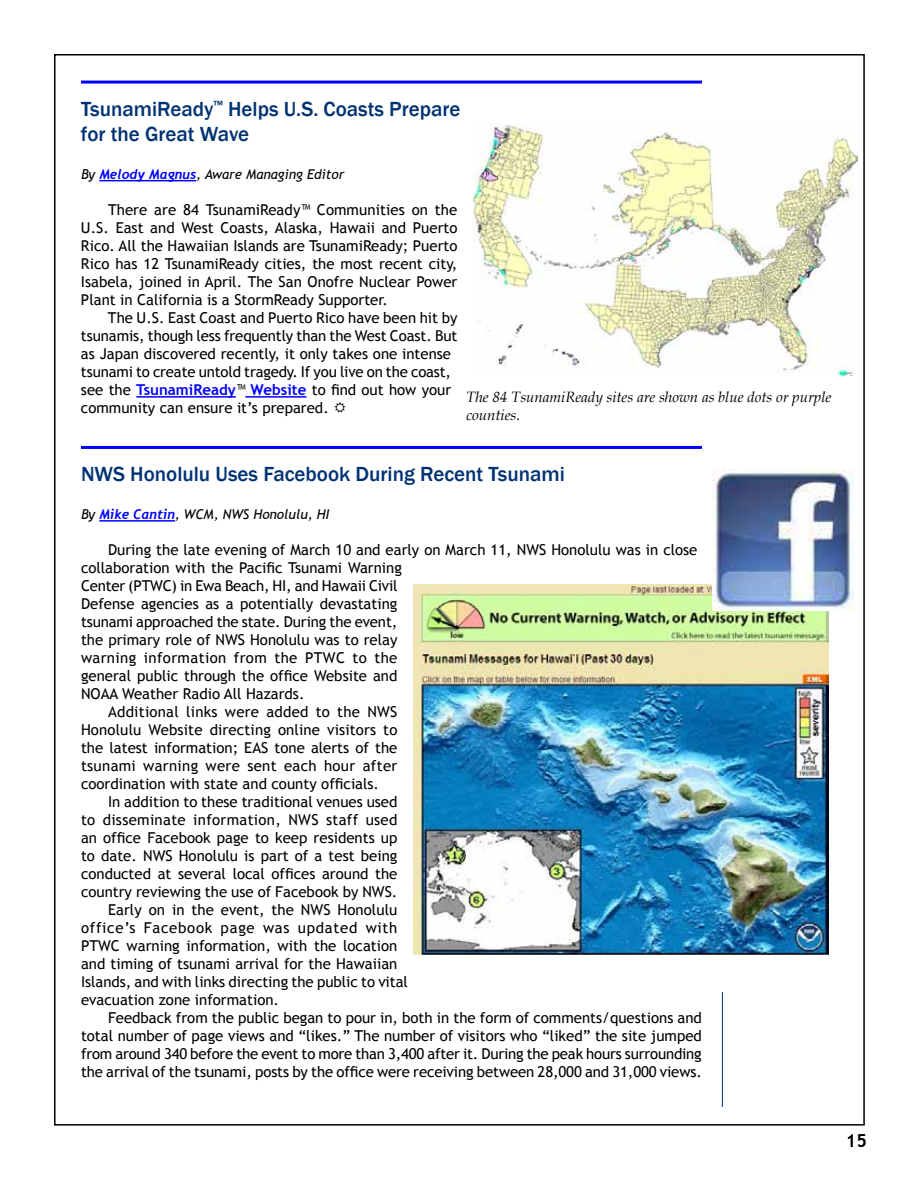
<style>
.page{position:relative;width:918px;height:1188px;background:#fff}
.page>*{position:absolute;margin:0;border:0;box-sizing:border-box;transform-origin:0 0}
.t1{font:500 21px/25.2px "Franklin Gothic";color:#003273}
.t2{font:700 18px "Trebuchet MS";color:#000}
.t3{font:15px/18px "Trebuchet MS";color:#000;text-align:justify}
.t4{font:15px "Trebuchet MS";letter-spacing:.02em;color:#000}
.t5{font:italic 15px/18px "Book Antiqua";color:#000}
.t6{font:15px "Trebuchet MS";letter-spacing:.025em;color:#000}
.t7{font:15px "Trebuchet MS";letter-spacing:.05em;color:#000}
.t8{font:italic 13.5px "Trebuchet MS";color:#000}
.s1{font-family:"Trebuchet";font-weight:700;color:#00f}
.s2{font-weight:700;color:#00f}
</style>
<div class="page">
<hr style="left:722px;top:81px;width:1px;height:1026px;background:#003273">
<div style="left:705px;top:81px;width:37px;height:365px;background:#fff"></div>
<div style="left:710px;top:446px;width:38px;height:546px;background:#fff"></div>
<hr style="left:81px;top:81px;width:621px;height:3px;background:#00f">
<hr style="left:99px;top:180px;width:97px;height:1px;background:#00f">
<hr style="left:136px;top:396px;width:100px;height:2px;background:#00f">
<hr style="left:245px;top:396px;width:61px;height:2px;background:#00f">
<hr style="left:81px;top:446px;width:621px;height:3px;background:#00f">
<hr style="left:99px;top:520px;width:76px;height:2px;background:#00f">
<img style="left:413px;top:584px;width:416px;height:371px">
<img style="left:712px;top:470px;width:142px;height:140px">
<img style="left:473px;top:124px;width:384px;height:251px">
<h1 class="t1" style="left:81px;top:97px;width:381px">TsunamiReady<sup>™</sup> Helps U.S. Coasts Prepare for the Great Wave</h1>
<p class="t8" style="left:81px;top:166px;width:265px">By <span class="s1">Melody Magnus</span>, Aware Managing Editor</p>
<p class="t3" style="left:81px;top:201px;width:378px;text-indent:27px">There are 84 TsunamiReady™ Communities on the U.S. East and West Coasts, Alaska, Hawaii and Puerto Rico. All the Hawaiian Islands are TsunamiReady; Puerto Rico has 12 TsunamiReady cities, the most recent city, Isabela, joined in April. The San Onofre Nuclear Power Plant in California is a StormReady Supporter.</p>
<p class="t3" style="left:81px;top:309px;width:378px;text-align:left;text-indent:27px">The U.S. East Coast and Puerto Rico have been hit by tsunamis, though less frequently than the West Coast. But as Japan discovered recently, it only takes one intense tsunami to create untold tragedy. If you live on the coast, see the <span class="s2">TsunamiReady</span>™ <span class="s2">Website</span> to find out how your community can ensure it’s prepared.</p>
<p class="t5" style="left:466px;top:388px;width:367px">The 84 TsunamiReady sites are shown as blue dots or purple counties.</p>
<h1 class="t1" style="left:81px;top:462px;width:485px">NWS Honolulu Uses Facebook During Recent Tsunami</h1>
<p class="t8" style="left:81px;top:506px;width:250px">By <span class="s1">Mike Cantin</span>, WCM, NWS Honolulu, HI</p>
<p class="t3" style="left:108px;top:541px;width:591px">During the late evening of March 10 and early on March 11, NWS Honolulu was in close</p>
<p class="t3" style="left:81px;top:559px;width:322px">collaboration with the Pacific Tsunami Warning</p>
<p class="t3" style="left:81px;top:577px;width:318px">Center (PTWC) in Ewa Beach, HI, and Hawaii Civil</p>
<p class="t3" style="left:81px;top:595px;width:318px">Defense agencies as a potentially devastating</p>
<p class="t3" style="left:81px;top:613px;width:318px">tsunami approached the state. During the event,</p>
<p class="t3" style="left:81px;top:631px;width:318px">the primary role of NWS Honolulu was to relay</p>
<p class="t6" style="left:81px;top:649px;width:318px">warning information from the PTWC to the</p>
<p class="t3" style="left:81px;top:667px;width:318px">general public through the office Website and</p>
<p class="t3" style="left:81px;top:685px;width:225px">NOAA Weather Radio All Hazards.</p>
<p class="t3" style="left:108px;top:703px;width:291px">Additional links were added to the NWS</p>
<p class="t3" style="left:81px;top:721px;width:318px">Honolulu Website directing online visitors to</p>
<p class="t3" style="left:81px;top:739px;width:318px">the latest information; EAS tone alerts of the</p>
<p class="t4" style="left:81px;top:757px;width:318px">tsunami warning were sent each hour after</p>
<p class="t3" style="left:81px;top:775px;width:300px">coordination with state and county officials.</p>
<p class="t3" style="left:108px;top:793px;width:291px">In addition to these traditional venues used</p>
<p class="t4" style="left:81px;top:811px;width:318px">to disseminate information, NWS staff used</p>
<p class="t3" style="left:81px;top:829px;width:318px">an office Facebook page to keep residents up</p>
<p class="t3" style="left:81px;top:847px;width:318px">to date. NWS Honolulu is part of a test being</p>
<p class="t3" style="left:81px;top:865px;width:318px">conducted at several local offices around the</p>
<p class="t3" style="left:81px;top:883px;width:318px">country reviewing the use of Facebook by NWS.</p>
<p class="t3" style="left:108px;top:901px;width:291px">Early on in the event, the NWS Honolulu</p>
<p class="t7" style="left:81px;top:919px;width:318px">office’s Facebook page was updated with</p>
<p class="t3" style="left:81px;top:937px;width:318px">PTWC warning information, with the location</p>
<p class="t3" style="left:81px;top:955px;width:318px">and timing of tsunami arrival for the Hawaiian</p>
<p class="t3" style="left:81px;top:973px;width:329px">Islands, and with links directing the public to vital</p>
<p class="t3" style="left:81px;top:991px;width:200px">evacuation zone information.</p>
<p class="t3" style="left:108px;top:1009px;width:595px">Feedback from the public began to pour in, both in the form of comments/questions and</p>
<p class="t3" style="left:81px;top:1027px;width:622px">total number of page views and “likes.” The number of visitors who “liked” the site jumped</p>
<p class="t3" style="left:81px;top:1045px;width:622px">from around 340 before the event to more than 3,400 after it. During the peak hours surrounding</p>
<p class="t3" style="left:81px;top:1063px;width:622px">the arrival of the tsunami, posts by the office were receiving between 28,000 and 31,000 views.</p>
<p class="t2" style="left:846px;top:1130px;width:23px">15</p>
</div>
